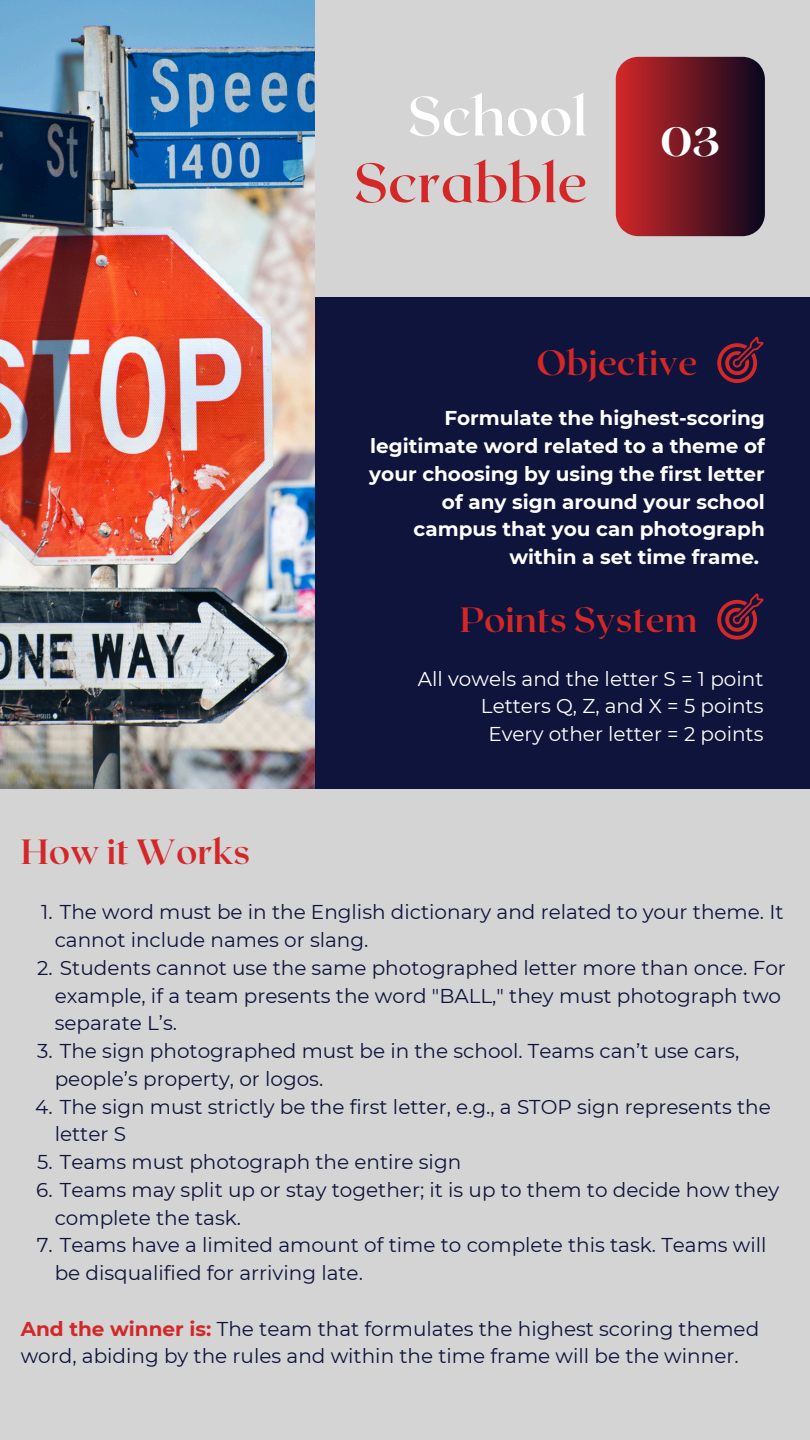
<style>
.page{position:relative;width:810px;height:1440px;background:#d4d4d4}
.page>*{position:absolute;margin:0;border:0;box-sizing:border-box;transform-origin:0 0}
.t1{font:600 55px "Roxborough CF";color:#d32728}
.t2{font:600 55px "Roxborough CF";color:#fff}
.t3{font:700 40.8px "Lovelace";color:#fff}
.t4{font:700 35px "Roxborough CF";color:#d32728}
.t5{font:20px/27.8px "Montserrat";color:#0e143b}
.t6{font:700 20px/27.8px "Montserrat";color:#fff;text-align:right}
.t7{font:20px "Montserrat";color:#fff}
.s1{font-weight:700;color:#d32728}
</style>
<div class="page">
<div style="left:267px;top:297px;width:543px;height:492px;background:#0e143b"></div>
<img style="left:0;top:0;width:315px;height:789px">
<svg style="left:616px;top:57px;width:149px;height:179px;background:#6e1a25"></svg>
<svg style="left:717px;top:337px;width:47px;height:46px"></svg>
<svg style="left:717px;top:593px;width:47px;height:47px"></svg>
<h1 class="t2" style="left:407px;top:80px;width:181px">School</h1>
<h1 class="t1" style="left:354px;top:147px;width:235px">Scrabble</h1>
<p class="t3" style="left:661px;top:127px;width:61px">03</p>
<p class="t4" style="left:537px;top:340px;width:162px">Objective</p>
<p class="t6" style="left:369px;top:404px;width:397px">Formulate the highest-scoring legitimate word related to a theme of your choosing by using the first letter of any sign around your school campus that you can photograph within a set time frame.</p>
<h2 class="t4" style="left:21px;top:829px;width:231px">How it Works</h2>
<p class="t4" style="left:460px;top:597px;width:239px">Points System</p>
<p class="t7" style="left:418px;top:666px;width:347px">All vowels and the letter S = 1 point</p>
<p class="t7" style="left:481px;top:694px;width:284px">Letters Q, Z, and X = 5 points</p>
<p class="t7" style="left:488px;top:722px;width:277px">Every other letter = 2 points</p>
<h2 class="t5" style="left:55px;top:898px;width:730px;text-indent:-13px">1. The word must be in the English dictionary and related to your theme. It cannot include names or slang.</h2>
<p class="t5" style="left:55px;top:954px;width:733px;text-indent:-18px">2. Students cannot use the same photographed letter more than once. For example, if a team presents the word "BALL," they must photograph two separate L’s.</p>
<h3 class="t5" style="left:55px;top:1037px;width:686px;text-indent:-18px">3. The sign photographed must be in the school. Teams can’t use cars, people’s property, or logos.</h3>
<h2 class="t5" style="left:55px;top:1093px;width:718px;text-indent:-19px">4. The sign must strictly be the first letter, e.g., a STOP sign represents the letter S</h2>
<p class="t5" style="left:37px;top:1148px;width:426px">5. Teams must photograph the entire sign</p>
<p class="t5" style="left:55px;top:1176px;width:726px;text-indent:-18px">6. Teams may split up or stay together; it is up to them to decide how they complete the task.</p>
<p class="t5" style="left:55px;top:1231px;width:713px;text-indent:-18px">7. Teams have a limited amount of time to complete this task. Teams will be disqualified for arriving late.</p>
<p class="t5" style="left:21px;top:1315px;width:740px"><span class="s1">And the winner is:</span> The team that formulates the highest scoring themed word, abiding by the rules and within the time frame will be the winner.</p>
</div>
